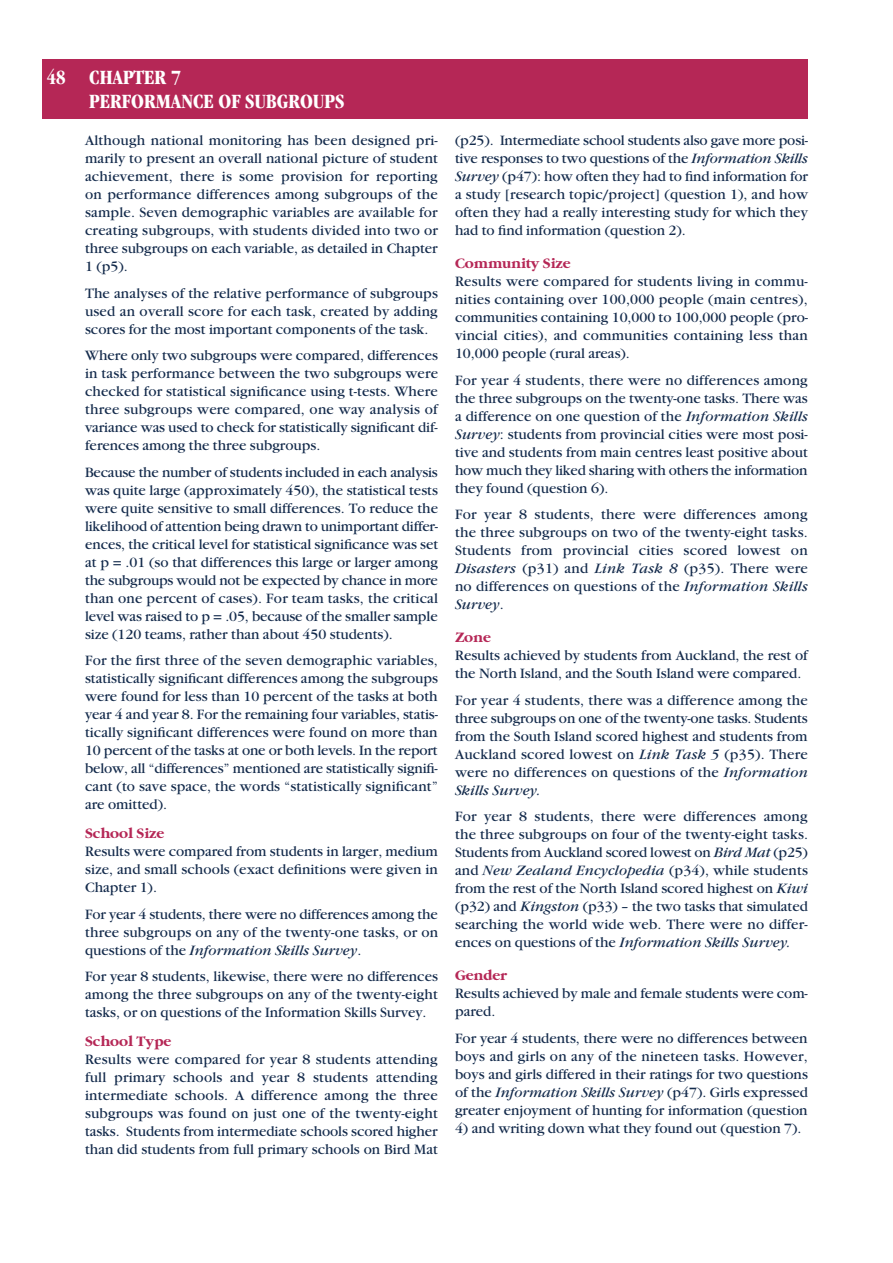
<style>
.page{position:relative;width:893px;height:1263px;background:#fff}
.page>*{position:absolute;margin:0;border:0;box-sizing:border-box;transform-origin:0 0}
.t1{font:700 condensed 21px/24px "Garamond M";color:#fff;scale:.9 1}
.t2{font:15px/18px "Garamond M";color:#142b4c;text-align:justify}
.t3{font:700 15px "Garamond M";color:#b52756}
.s1{font-style:italic}
</style>
<div class="page">
<div style="left:43px;top:60px;width:765px;height:59px;background:#b52756"></div>
<h1 class="t1" style="left:89px;top:65px;width:285px;text-indent:-43px">48 CHAPTER 7<br>PERFORMANCE OF SUBGROUPS</h1>
<p class="t2" style="left:85px;top:132px;width:355px">Although national monitoring has been designed pri&shy;marily to present an overall national picture of student achievement, there is some provision for reporting on performance differences among subgroups of the sample. Seven demographic variables are available for creating subgroups, with students divided into two or three subgroups on each variable, as detailed in Chapter 1 (p5).</p>
<p class="t2" style="left:85px;top:284px;width:354px">The analyses of the relative performance of subgroups used an overall score for each task, created by adding scores for the most important components of the task.</p>
<p class="t2" style="left:85px;top:347px;width:355px">Where only two subgroups were compared, differences in task performance between the two subgroups were checked for statistical significance using t-tests. Where three subgroups were compared, one way analysis of variance was used to check for statistically significant dif&shy;ferences among the three subgroups.</p>
<p class="t2" style="left:85px;top:463px;width:355px">Because the number of students included in each analysis was quite large (approximately 450), the statistical tests were quite sensitive to small differences. To reduce the likelihood of attention being drawn to unimportant differ&shy;ences, the critical level for statistical significance was set at p = .01 (so that differences this large or larger among the subgroups would not be expected by chance in more than one percent of cases). For team tasks, the critical level was raised to p = .05, because of the smaller sample size (120 teams, rather than about 450 students).</p>
<p class="t2" style="left:85px;top:652px;width:355px">For the first three of the seven demographic variables, statistically significant differences among the subgroups were found for less than 10 percent of the tasks at both year 4 and year 8. For the remaining four variables, statis&shy;tically significant differences were found on more than 10 percent of the tasks at one or both levels. In the report below, all “differences” mentioned are statistically signifi&shy;cant (to save space, the words “statistically significant” are omitted).</p>
<p class="t3" style="left:85px;top:825px;width:81px">School Size</p>
<p class="t2" style="left:85px;top:843px;width:354px">Results were compared from students in larger, medium size, and small schools (exact definitions were given in Chapter 1).</p>
<p class="t2" style="left:85px;top:905px;width:355px">For year 4 students, there were no differences among the three subgroups on any of the twenty-one tasks, or on questions of the <span class="s1">Information Skills Survey</span>.</p>
<p class="t2" style="left:85px;top:968px;width:354px">For year 8 students, likewise, there were no differences among the three subgroups on any of the twenty-eight tasks, or on questions of the Information Skills Survey.</p>
<p class="t3" style="left:85px;top:1033px;width:88px">School Type</p>
<p class="t2" style="left:85px;top:1050px;width:354px">Results were compared for year 8 students attending full primary schools and year 8 students attending intermediate schools. A difference among the three subgroups was found on just one of the twenty-eight tasks. Students from intermediate schools scored higher than did students from full primary schools on Bird Mat</p>
<p class="t2" style="left:455px;top:132px;width:355px">(p25). Intermediate school students also gave more posi&shy;tive responses to two questions of the <span class="s1">Information Skills Survey</span> (p47): how often they had to find information for a study [research topic/project] (question 1), and how often they had a really interesting study for which they had to find information (question 2).</p>
<p class="t3" style="left:455px;top:256px;width:117px">Community Size</p>
<p class="t2" style="left:455px;top:273px;width:355px">Results were compared for students living in commu&shy;nities containing over 100,000 people (main centres), communities containing 10,000 to 100,000 people (pro&shy;vincial cities), and communities containing less than 10,000 people (rural areas).</p>
<p class="t2" style="left:455px;top:371px;width:354px">For year 4 students, there were no differences among the three subgroups on the twenty-one tasks. There was a difference on one question of the <span class="s1">Information Skills Survey</span>: students from provincial cities were most posi&shy;tive and students from main centres least positive about how much they liked sharing with others the information they found (question 6).</p>
<p class="t2" style="left:455px;top:506px;width:354px">For year 8 students, there were differences among the three subgroups on two of the twenty-eight tasks.<br>Students from provincial cities scored lowest on <span class="s1">Disasters</span> (p31) and <span class="s1">Link Task 8</span> (p35). There were no differences on questions of the <span class="s1">Information Skills Survey</span>.</p>
<p class="t3" style="left:455px;top:629px;width:37px">Zone</p>
<p class="t2" style="left:455px;top:647px;width:354px">Results achieved by students from Auckland, the rest of the North Island, and the South Island were compared.</p>
<p class="t2" style="left:455px;top:691px;width:354px">For year 4 students, there was a difference among the three subgroups on one of the twenty-one tasks. Students from the South Island scored highest and students from Auckland scored lowest on <span class="s1">Link Task 5</span> (p35). There were no differences on questions of the <span class="s1">Information Skills Survey.</span></p>
<p class="t2" style="left:455px;top:808px;width:355px">For year 8 students, there were differences among the three subgroups on four of the twenty-eight tasks.<br>Students from Auckland scored lowest on <span class="s1">Bird Mat</span> (p25) and <span class="s1">New Zealand Encyclopedia</span> (p34), while students from the rest of the North Island scored highest on <span class="s1">Kiwi </span>(p32) and <span class="s1">Kingston</span> (p33) – the two tasks that simulated searching the world wide web. There were no differ&shy;ences on questions of the <span class="s1">Information Skills Survey.</span></p>
<p class="t3" style="left:455px;top:967px;width:54px">Gender</p>
<p class="t2" style="left:455px;top:985px;width:354px">Results achieved by male and female students were com&shy;pared.</p>
<p class="t2" style="left:455px;top:1029px;width:354px">For year 4 students, there were no differences between boys and girls on any of the nineteen tasks. However, boys and girls differed in their ratings for two questions of the <span class="s1">Information Skills Survey</span> (p47). Girls expressed greater enjoyment of hunting for information (question</p>
<p class="t2" style="left:455px;top:1119px;width:348px">4) and writing down what they found out (question 7).</p>
</div>
